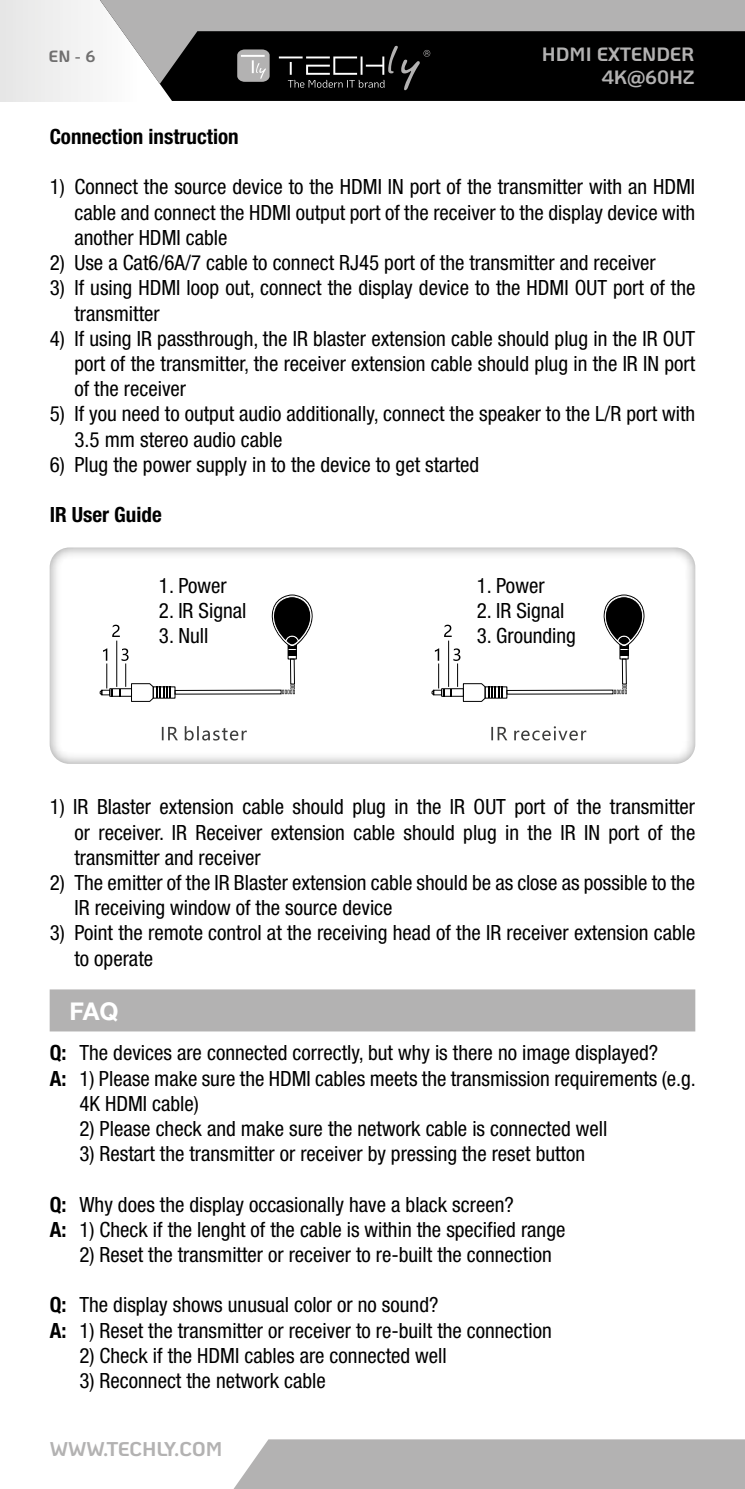
<style>
.page{position:relative;width:745px;height:1489px;background:#fff}
.page>*{position:absolute;margin:0;border:0;box-sizing:border-box;transform-origin:0 0}
.t1{font:700 24.5px "Helvetica Neue LT Std";color:#fff}
.t2{font:condensed 21px/25.2px "Helvetica Neue LT Std";color:#000}
.t3{font:700 condensed 21px "Helvetica Neue LT Std";color:#000}
.t4{font:700 19.95px "Ko Ho";color:#b3b2b2}
.t5{font:700 19.25px/23.1px "Ko Ho";color:#b3b2b2;text-align:right}
.t6{font:700 16.45px "Ko Ho";color:#706f6f}
.s1{font-weight:700}
</style>
<div class="page">
<div style="left:234px;top:1439px;width:510px;height:49px;background:#b3b2b2"></div>
<div style="left:50px;top:989px;width:644px;height:42px;background:#b3b2b2"></div>
<div style="left:23px;top:529px;width:676px;height:238px;background:#000;opacity:.45"></div>
<svg style="left:112px;top:624px;width:8px;height:13px"></svg>
<div style="left:109px;top:688px;width:23px;height:8px;border:1px solid #000"></div>
<div style="left:175px;top:689px;width:106px;height:5px;border:1px solid #000"></div>
<div style="left:290px;top:658px;width:4px;height:26px;border:1px solid #000"></div>
<svg style="left:270px;top:594px;width:42px;height:62px"></svg>
<hr style="left:116px;top:640px;width:1px;height:46px;background:#000">
<svg style="left:99px;top:648px;width:14px;height:48px"></svg>
<svg style="left:119px;top:648px;width:52px;height:54px"></svg>
<svg style="left:282px;top:684px;width:13px;height:10px"></svg>
<svg style="left:453px;top:648px;width:7px;height:13px"></svg>
<svg style="left:444px;top:624px;width:7px;height:13px"></svg>
<div style="left:441px;top:688px;width:22px;height:8px;border:1px solid #000"></div>
<svg style="left:450px;top:688px;width:2px;height:8px"></svg>
<div style="left:484px;top:686px;width:23px;height:12px;border:1px solid #000"></div>
<svg style="left:462px;top:683px;width:40px;height:19px"></svg>
<div style="left:506px;top:689px;width:107px;height:5px;border:1px solid #000"></div>
<div style="left:621px;top:658px;width:5px;height:26px;border:1px solid #000"></div>
<svg style="left:602px;top:594px;width:42px;height:62px"></svg>
<hr style="left:447px;top:640px;width:2px;height:46px;background:#000">
<svg style="left:430px;top:648px;width:14px;height:48px"></svg>
<hr style="left:456px;top:663px;width:2px;height:23px;background:#000">
<svg style="left:613px;top:684px;width:13px;height:10px"></svg>
<svg style="left:491px;top:726px;width:95px;height:14px"></svg>
<svg style="left:162px;top:726px;width:85px;height:14px"></svg>
<svg style="left:99px;top:84px;width:645px;height:17px;background:#1d1d1d"></svg>
<svg style="left:79px;top:0;width:665px;height:84px;background:#646363"></svg>
<hr style="left:279px;top:56px;width:23px;height:2px;background:#fff">
<svg style="left:237px;top:49px;width:32px;height:33px"></svg>
<svg style="left:288px;top:46px;width:142px;height:44px;background:#201f1f"></svg>
<p class="t6" style="left:49px;top:42px;width:48px">EN - 6</p>
<p class="t5" style="left:541px;top:43px;width:154px">HDMI EXTENDER<br>4K@60HZ</p>
<p class="t3" style="left:50px;top:124px;width:190px">Connection instruction</p>
<p class="t2" style="left:74px;top:174px;width:622px;text-align:justify;text-indent:-25px">1) Connect the source device to the HDMI IN port of the transmitter with an HDMI cable and connect the HDMI output port of the receiver to the display device with another HDMI cable</p>
<p class="t2" style="left:50px;top:250px;width:607px">2) Use a Cat6/6A/7 cable to connect RJ45 port of the transmitter and receiver</p>
<p class="t2" style="left:74px;top:275px;width:622px;text-indent:-25px">3) If using HDMI loop out, connect the display device to the HDMI OUT port of the transmitter</p>
<p class="t2" style="left:74px;top:325px;width:622px;text-align:justify;text-indent:-25px">4) If using IR passthrough, the IR blaster extension cable should plug in the IR OUT port of the transmitter, the receiver extension cable should plug in the IR IN port of the receiver</p>
<p class="t2" style="left:74px;top:401px;width:621px;text-indent:-25px">5) If you need to output audio additionally, connect the speaker to the L/R port with<br>3.5 mm stereo audio cable</p>
<p class="t2" style="left:50px;top:451px;width:431px">6) Plug the power supply in to the device to get started</p>
<p class="t3" style="left:50px;top:502px;width:113px">IR User Guide</p>
<p class="t2" style="left:159px;top:572px;width:69px">1. Power</p>
<p class="t2" style="left:159px;top:597px;width:89px">2. IR Signal</p>
<p class="t2" style="left:159px;top:623px;width:51px">3. Null</p>
<p class="t2" style="left:476px;top:572px;width:69px">1. Power</p>
<p class="t2" style="left:476px;top:597px;width:89px">2. IR Signal</p>
<p class="t2" style="left:476px;top:623px;width:101px">3. Grounding</p>
<p class="t2" style="left:74px;top:794px;width:622px;text-align:justify;text-indent:-25px">1) IR Blaster extension cable should plug in the IR OUT port of the transmitter or receiver. IR Receiver extension cable should plug in the IR IN port of the transmitter and receiver</p>
<p class="t2" style="left:74px;top:869px;width:622px;text-indent:-25px">2) The emitter of the IR Blaster extension cable should be as close as possible to the<br>IR receiving window of the source device</p>
<p class="t2" style="left:74px;top:920px;width:622px;text-indent:-25px">3) Point the remote control at the receiving head of the IR receiver extension cable to operate</p>
<p class="t1" style="left:69px;top:996px;width:51px">FAQ</p>
<p class="t2" style="left:50px;top:1040px;width:609px"><span class="s1">Q:</span> The devices are connected correctly, but why is there no image displayed?</p>
<p class="t2" style="left:50px;top:1065px;width:647px"><span class="s1">A:</span> 1) Please make sure the HDMI cables meets the transmission requirements (e.g.</p>
<p class="t2" style="left:79px;top:1090px;width:121px">4K HDMI cable)</p>
<p class="t2" style="left:79px;top:1115px;width:529px">2) Please check and make sure the network cable is connected well</p>
<p class="t2" style="left:79px;top:1140px;width:507px">3) Restart the transmitter or receiver by pressing the reset button</p>
<p class="t2" style="left:50px;top:1191px;width:517px"><span class="s1">Q:</span> Why does the display occasionally have a black screen?<br><span class="s1">A:</span> 1) Check if the lenght of the cable is within the specified range</p>
<p class="t2" style="left:79px;top:1241px;width:473px">2) Reset the transmitter or receiver to re-built the connection</p>
<p class="t2" style="left:50px;top:1292px;width:503px"><span class="s1">Q:</span> The display shows unusual color or no sound?<br><span class="s1">A:</span> 1) Reset the transmitter or receiver to re-built the connection</p>
<p class="t2" style="left:79px;top:1342px;width:368px">2) Check if the HDMI cables are connected well</p>
<p class="t2" style="left:79px;top:1367px;width:247px">3) Reconnect the network cable</p>
<p class="t4" style="left:50px;top:1432px;width:174px">WWW.TECHLY.COM</p>
</div>
